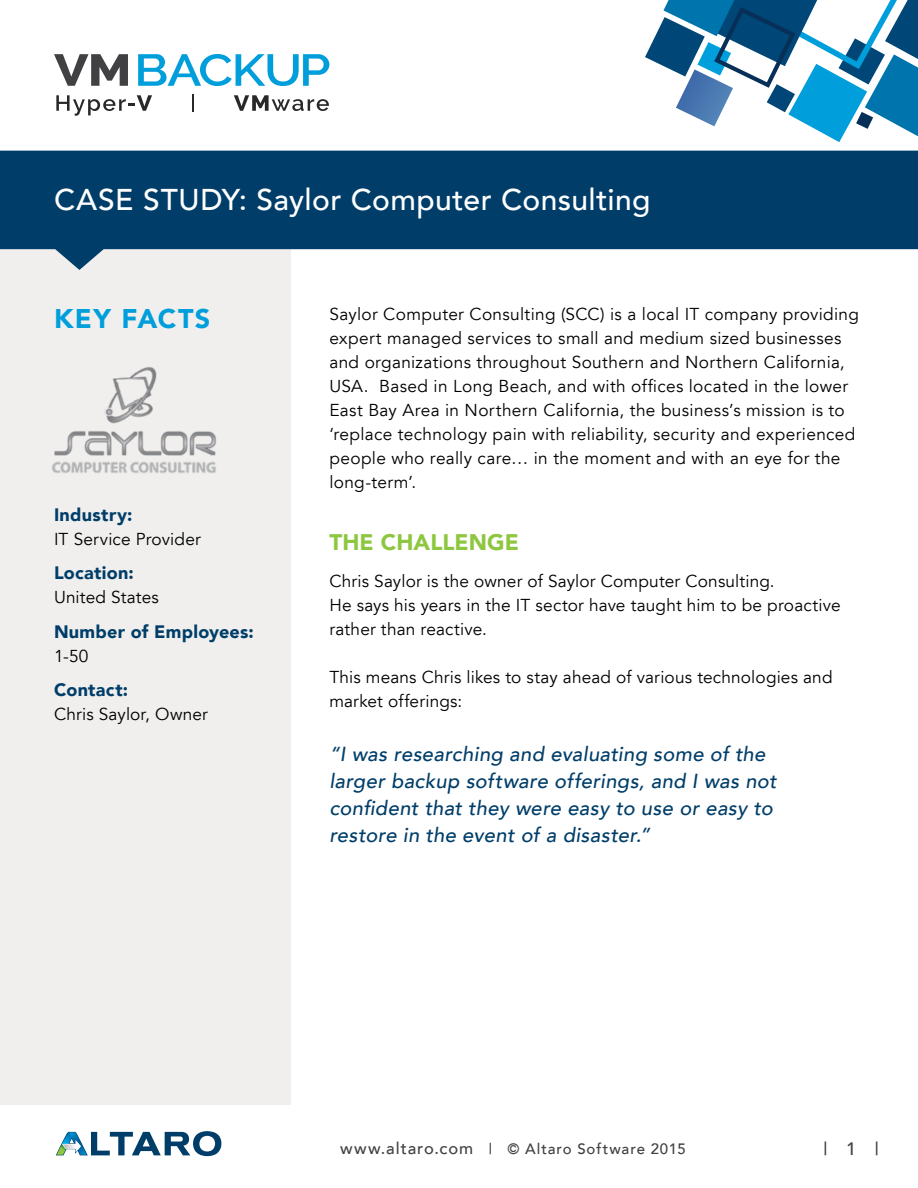
<style>
.page{position:relative;width:918px;height:1188px;background:#fff}
.page>*{position:absolute;margin:0;border:0;box-sizing:border-box;transform-origin:0 0}
.t1{font:500 30px "Avenir LT";letter-spacing:.015em;color:#fff}
.t2{font:900 27px "Avenir LT";letter-spacing:.055em;color:#009fdb}
.t3{font:900 22.5px "Avenir LT";letter-spacing:.005em;color:#8dc63f}
.t4{font:italic 500 20.25px/27px "Avenir LT";letter-spacing:.015em;color:#003e69}
.t5{font:900 18px "Avenir LT";letter-spacing:.015em;color:#003e69}
.t6{font:500 18px "Avenir LT";color:#414042}
.t7{font:17.25px/24px "Avenir LT";letter-spacing:.015em;color:#000}
.t8{font:500 15px "Avenir LT";letter-spacing:.06em;color:#414042}
.s1{font-size:16.5px}
</style>
<div class="page">
<div style="left:0;top:240px;width:291px;height:865px;background:#f0efee"></div>
<svg style="left:645px;top:0;width:273px;height:142px"></svg>
<svg style="left:54px;top:54px;width:74px;height:32px"></svg>
<svg style="left:138px;top:54px;width:191px;height:32px"></svg>
<svg style="left:56px;top:95px;width:96px;height:21px"></svg>
<svg style="left:192px;top:94px;width:1px;height:18px"></svg>
<svg style="left:234px;top:95px;width:95px;height:16px"></svg>
<svg style="left:56px;top:1131px;width:165px;height:25px"></svg>
<svg style="left:0;top:151px;width:918px;height:119px;fill:#003e69"></svg>
<img style="left:52px;top:367px;width:164px;height:106px">
<h1 class="t1" style="left:54px;top:183px;width:598px">CASE STUDY: Saylor Computer Consulting</h1>
<h2 class="t2" style="left:54px;top:303px;width:158px">KEY FACTS</h2>
<p class="t7" style="left:329px;top:303px;width:531px">Saylor Computer Consulting (SCC) is a local IT company providing expert managed services to small and medium sized businesses and organizations throughout Southern and Northern California, USA. Based in Long Beach, and with offices located in the lower East Bay Area in Northern California, the business’s mission is to ‘replace technology pain with reliability, security and experienced people who really care… in the moment and with an eye for the long-term’.</p>
<p class="t5" style="left:54px;top:503px;width:80px">Industry:</p>
<p class="t7" style="left:54px;top:527px;width:148px">IT Service Provider</p>
<p class="t5" style="left:54px;top:562px;width:81px">Location:</p>
<p class="t7" style="left:54px;top:586px;width:106px">United States</p>
<p class="t5" style="left:54px;top:620px;width:201px">Number of Employees:</p>
<p class="t7" style="left:54px;top:644px;width:36px">1-50</p>
<p class="t5" style="left:54px;top:679px;width:76px">Contact:</p>
<p class="t7" style="left:54px;top:703px;width:155px">Chris Saylor, Owner</p>
<h3 class="t3" style="left:329px;top:528px;width:191px">THE CHALLENGE</h3>
<p class="t7" style="left:329px;top:570px;width:513px">Chris Saylor is the owner of Saylor Computer Consulting.<br>He says his years in the IT sector have taught him to be proactive rather than reactive.</p>
<p class="t7" style="left:329px;top:666px;width:505px">This means Chris likes to stay ahead of various technologies and market offerings:</p>
<p class="t4" style="left:329px;top:741px;width:449px">“I was researching and evaluating some of the larger backup software offerings, and I was not confident that they were easy to use or easy to restore in the event of a disaster.”</p>
<p class="t8" style="left:340px;top:1140px;width:347px"><span class="s1">www.altaro.com</span> | © Altaro Software 2015</p>
<p class="t6" style="left:824px;top:1138px;width:57px">| 1 |</p>
</div>
